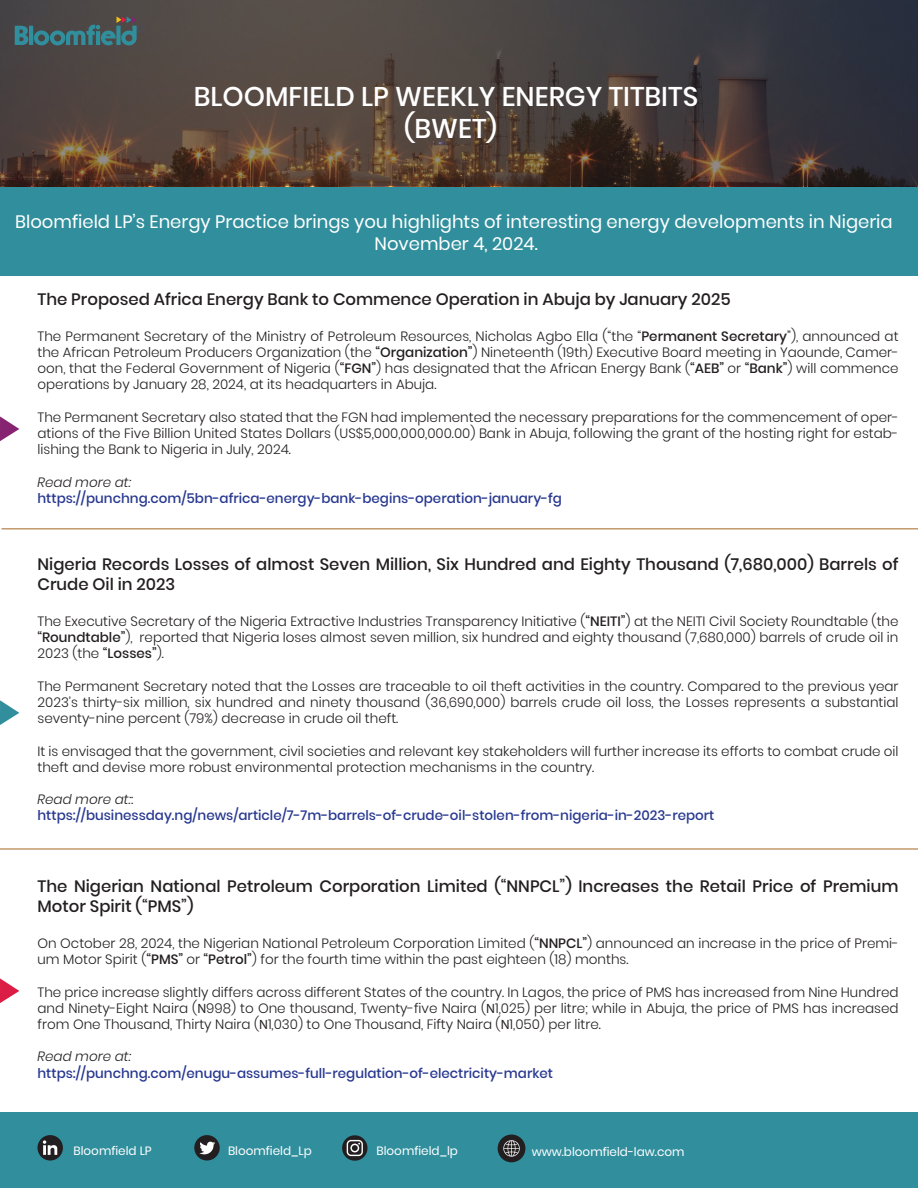
<style>
.page{position:relative;width:918px;height:1188px;background:#318f9d}
.page>*{position:absolute;margin:0;border:0;box-sizing:border-box;transform-origin:0 0}
.t1{font:500 27px/32.4px "Poppins";color:#fff;text-align:center}
.t2{font:18px/21.6px "Poppins";color:#fff;text-align:center}
.t3{font:500 16.5px/19.8px "Poppins";color:#231f20}
.t4{font:300 13.5px/16.2px "Poppins";color:#231f20;text-align:justify}
.t5{font:500 13.5px/16.2px "Poppins";color:#283890}
.t6{font:italic 300 13.5px "Poppins";color:#231f20}
.t7{font:12px "Poppins";color:#fff}
.s1{font-weight:500}
.s2{font-weight:300;font-style:italic;color:#231f20}
.s3{font-weight:300;color:#231f20}
.s4{font-family:"Myriad Pro";font-weight:400}
</style>
<div class="page">
<div style="left:0;top:276px;width:918px;height:836px;background:#fff"></div>
<svg style="left:0;top:0;width:918px;height:186px;background:#493f3b"></svg>
<svg style="left:15px;top:16px;width:131px;height:29px"></svg>
<hr style="left:2px;top:528px;width:916px;height:2px;background:#c39a6b">
<hr style="left:0;top:848px;width:918px;height:2px;background:#c39a6b">
<svg style="left:0;top:978px;width:19px;height:25px"></svg>
<svg style="left:0;top:700px;width:19px;height:25px"></svg>
<svg style="left:0;top:416px;width:19px;height:25px"></svg>
<svg style="left:342px;top:1135px;width:26px;height:26px"></svg>
<svg style="left:347px;top:1140px;width:16px;height:16px"></svg>
<div style="left:38px;top:1135px;width:25px;height:26px;background:#231f20;border-radius:50%"></div>
<svg style="left:43px;top:1140px;width:14px;height:15px"></svg>
<div style="left:194px;top:1135px;width:26px;height:26px;background:#231f20;border-radius:50%"></div>
<svg style="left:199px;top:1141px;width:16px;height:14px"></svg>
<div style="left:498px;top:1135px;width:27px;height:27px;background:#231f20;border-radius:50%"></div>
<svg style="left:503px;top:1140px;width:17px;height:17px"></svg>
<h1 class="t1" style="left:194px;top:80px;width:506px">BLOOMFIELD LP WEEKLY ENERGY TITBITS (BWET)</h1>
<h2 class="t2" style="left:15px;top:211px;width:879px">Bloomfield LP’s Energy Practice brings you highlights of interesting energy developments in Nigeria<br>November 4, 2024.</h2>
<p class="t3" style="left:38px;top:289px;width:695px">The Proposed Africa Energy Bank to Commence Operation in Abuja by January 2025</p>
<p class="t4" style="left:38px;top:328px;width:863px">The Permanent Secretary of the Ministry of Petroleum Resources, Nicholas Agbo Ella (“the “<span class="s1">Permanent Secretary</span>”), announced at the African Petroleum Producers Organization (the <span class="s1">“Organization”</span>) Nineteenth (19th) Executive Board meeting in Yaounde, Camer&shy;oon, that the Federal Government of Nigeria (<span class="s1">“FGN”</span>) has designated that the African Energy Bank (<span class="s1">“AEB”</span> or <span class="s1">“Bank”</span>) will commence operations by January 28, 2024, at its headquarters in Abuja.</p>
<p class="t4" style="left:38px;top:409px;width:863px">The Permanent Secretary also stated that the FGN had implemented the necessary preparations for the commencement of oper&shy;ations of the Five Billion United States Dollars (US$5,000,000,000.00) Bank in Abuja, following the grant of the hosting right for estab&shy;lishing the Bank to Nigeria in July, 2024.</p>
<p class="t6" style="left:38px;top:474px;width:95px">Read more at:</p>
<p class="t5" style="left:38px;top:490px;width:526px">https://punchng.com/5bn-africa-energy-bank-begins-operation-january-fg</p>
<p class="t3" style="left:38px;top:555px;width:863px">Nigeria Records Losses of almost Seven Million, Six Hundred and Eighty Thousand (7,680,000) Barrels of<br>Crude Oil in 2023</p>
<p class="t4" style="left:38px;top:613px;width:863px">The Executive Secretary of the Nigeria Extractive Industries Transparency Initiative (<span class="s1">“NEITI”</span>) at the NEITI Civil Society Roundtable (the <span class="s1">“Roundtable”</span>), reported that Nigeria loses almost seven million, six hundred and eighty thousand (7,680,000) barrels of crude oil in 2023 (the <span class="s1">“Losses”</span>).</p>
<p class="t4" style="left:38px;top:678px;width:863px">The Permanent Secretary noted that the Losses are traceable to oil theft activities in the country. Compared to the previous year 2023’s thirty-six million, six hundred and ninety thousand (36,690,000) barrels crude oil loss, the Losses represents a substantial seventy-nine percent (79%) decrease in crude oil theft.</p>
<p class="t4" style="left:38px;top:743px;width:863px">It is envisaged that the government, civil societies and relevant key stakeholders will further increase its efforts to combat crude oil theft and devise more robust environmental protection mechanisms in the country.</p>
<p class="t5" style="left:38px;top:792px;width:678px"><span class="s2">Read more at:</span><span class="s3">: </span>https://businessday.ng/news/article/7-7m-barrels-of-crude-oil-stolen-from-nigeria-in-2023-report</p>
<p class="t3" style="left:38px;top:877px;width:863px">The Nigerian National Petroleum Corporation Limited (“NNPCL”) Increases the Retail Price of Premium<br>Motor Spirit (“PMS”)</p>
<p class="t4" style="left:38px;top:935px;width:863px">On October 28, 2024, the Nigerian National Petroleum Corporation Limited (<span class="s1">“NNPCL”</span>) announced an increase in the price of Premi&shy;um Motor Spirit (<span class="s1">“PMS”</span> or <span class="s1">“Petrol”</span>) for the fourth time within the past eighteen (18) months.</p>
<p class="t4" style="left:38px;top:984px;width:863px">The price increase slightly differs across different States of the country. In Lagos, the price of PMS has increased from Nine Hundred and Ninety-Eight Naira (<span class="s4">N</span>998) to One thousand, Twenty-five Naira (<span class="s4">N</span>1,025) per litre; while in Abuja, the price of PMS has increased from One Thousand, Thirty Naira (<span class="s4">N</span>1,030) to One Thousand, Fifty Naira (<span class="s4">N</span>1,050) per litre.</p>
<p class="t6" style="left:38px;top:1049px;width:95px">Read more at:</p>
<p class="t5" style="left:38px;top:1065px;width:517px">https://punchng.com/enugu-assumes-full-regulation-of-electricity-market</p>
<p class="t7" style="left:74px;top:1144px;width:80px">Bloomfield LP</p>
<p class="t7" style="left:228px;top:1144px;width:85px">Bloomfield_Lp</p>
<p class="t7" style="left:376px;top:1144px;width:83px">Bloomfield_lp</p>
<p class="t7" style="left:532px;top:1145px;width:154px">www.bloomfield-law.com</p>
</div>
